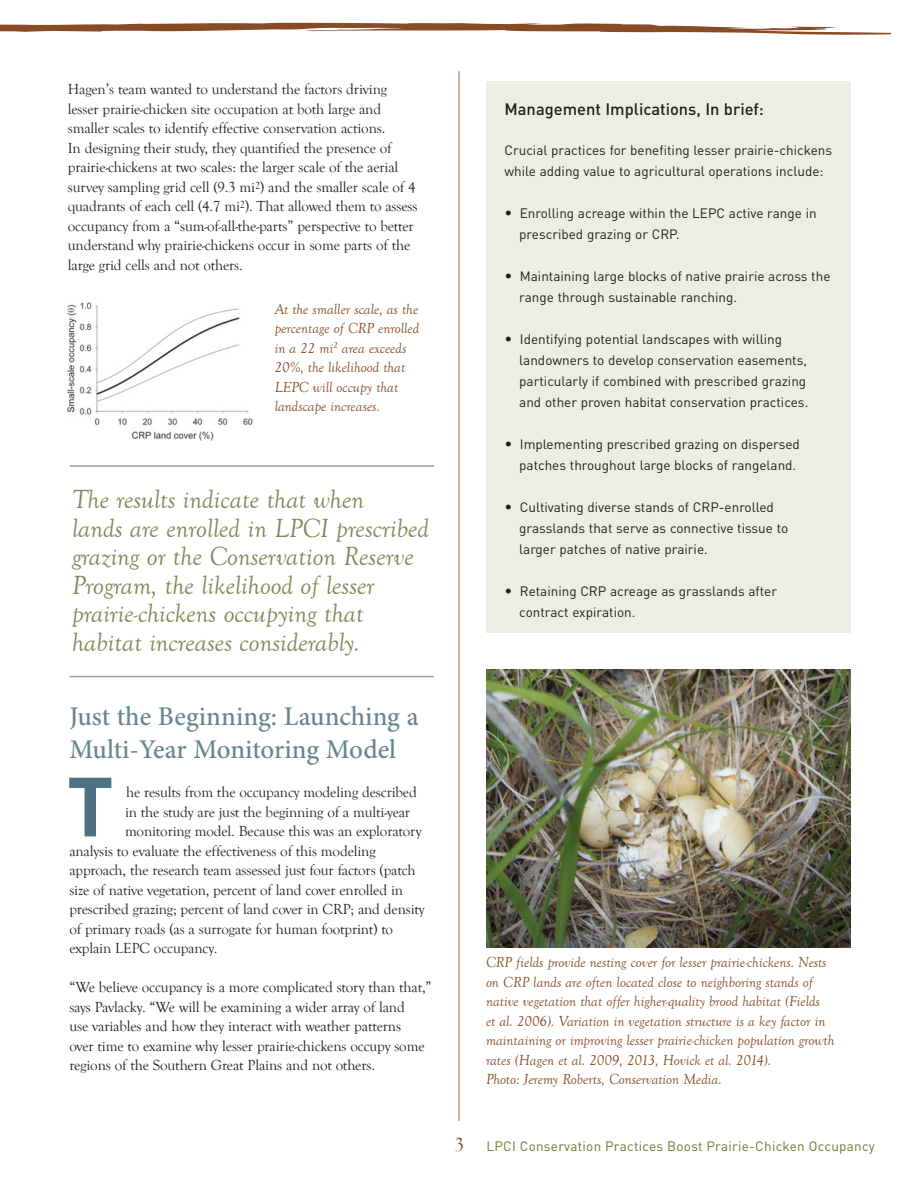
<style>
.page{position:relative;width:918px;height:1188px;background:#fff}
.page>*{position:absolute;margin:0;border:0;box-sizing:border-box;transform-origin:0 0}
.t1{font:700 82.5px "DIN";color:#4e7282}
.t2{font:italic 27px/28.5px "Goudy Old Style T";color:#7e8958}
.t3{font:500 27px/33px "Minion Pro";letter-spacing:-.005em;color:#658593}
.t4{font:500 16.5px "DIN";color:#231f20}
.t5{font:15px/19.5px "Goudy Old Style T";letter-spacing:-.01em;color:#231f20}
.t6{font:italic 15px/19.5px "Goudy Old Style T";color:#874b26}
.t7{font:13.5px/21px "DIN";color:#231f20}
.t8{font:13.5px "DIN";letter-spacing:.02em;color:#697c31}
.s1{font-size:15px}
.s2{font-family:"Goudy Old Style T";font-size:19.5px;color:#874b26}
</style>
<div class="page">
<hr style="left:458px;top:71px;width:2px;height:1050px;background:#bc987d">
<div style="left:486px;top:81px;width:365px;height:552px;background:#ecede3"></div>
<img style="left:486px;top:670px;width:364px;height:277px">
<svg style="left:0;top:23px;width:891px;height:12px"></svg>
<img style="left:67px;top:302px;width:186px;height:139px">
<hr style="left:70px;top:465px;width:364px;height:2px;background:#999b9e">
<hr style="left:69px;top:676px;width:365px;height:1px;background:#999b9e">
<p class="t5" style="left:68px;top:80px;width:351px">Hagen’s team wanted to understand the factors driving lesser prairie-chicken site occupation at both large and smaller scales to identify effective conservation actions.<br>In designing their study, they quantified the presence of prairie-chickens at two scales: the larger scale of the aerial survey sampling grid cell (9.3 mi<sup>2</sup>) and the smaller scale of 4 quadrants of each cell (4.7 mi<sup>2</sup>). That allowed them to assess occupancy from a “sum-of-all-the-parts” perspective to better understand why prairie-chickens occur in some parts of the large grid cells and not others.</p>
<p class="t6" style="left:275px;top:300px;width:146px">At the smaller scale, as the percentage of CRP enrolled in a 22 mi<sup>2</sup> area exceeds<br>20%, the likelihood that<br>LEPC will occupy that landscape increases.</p>
<h2 class="t2" style="left:72px;top:486px;width:359px">The results indicate that when<br>lands are enrolled in LPCI prescribed grazing or the Conservation Reserve Program, the likelihood of lesser prairie-chickens occupying that habitat increases considerably.</h2>
<h2 class="t3" style="left:69px;top:700px;width:351px">Just the Beginning: Launching a<br>Multi-Year Monitoring Model</h2>
<p class="t5" style="left:126px;top:783px;width:292px">he results from the occupancy modeling described</p>
<p class="t5" style="left:125px;top:803px;width:287px">in the study are just the beginning of a multi-year</p>
<p class="t5" style="left:125px;top:822px;width:298px">monitoring model. Because this was an exploratory</p>
<p class="t5" style="left:69px;top:842px;width:308px">analysis to evaluate the effectiveness of this modeling</p>
<p class="t5" style="left:69px;top:861px;width:348px">approach, the research team assessed just four factors (patch</p>
<p class="t5" style="left:69px;top:881px;width:335px">size of native vegetation, percent of land cover enrolled in</p>
<p class="t5" style="left:69px;top:900px;width:357px">prescribed grazing; percent of land cover in CRP; and density</p>
<p class="t5" style="left:69px;top:920px;width:325px">of primary roads (as a surrogate for human footprint) to</p>
<p class="t5" style="left:69px;top:939px;width:149px">explain LEPC occupancy.</p>
<p class="t5" style="left:69px;top:978px;width:364px">“We believe occupancy is a more complicated story than that,” says Pavlacky. “We will be examining a wider array of land<br>use variables and how they interact with weather patterns<br>over time to examine why lesser prairie-chickens occupy some regions of the Southern Great Plains and not others.</p>
<h1 class="t1" style="left:67px;top:753px;width:49px">T</h1>
<p class="t4" style="left:505px;top:98px;width:261px">Management Implications, In brief:</p>
<p class="t7" style="left:505px;top:139px;width:329px">Crucial practices for benefiting lesser prairie-chickens while adding value to agricultural operations include:</p>
<p class="t7" style="left:519px;top:202px;width:299px;text-indent:-15px"><span class="s1">•</span> Enrolling acreage within the LEPC active range in prescribed grazing or CRP.</p>
<p class="t7" style="left:519px;top:265px;width:313px;text-indent:-15px"><span class="s1">•</span> Maintaining large blocks of native prairie across the range through sustainable ranching.</p>
<p class="t7" style="left:519px;top:328px;width:291px;text-indent:-15px"><span class="s1">•</span> Identifying potential landscapes with willing landowners to develop conservation easements, particularly if combined with prescribed grazing and other proven habitat conservation practices.</p>
<p class="t7" style="left:505px;top:433px;width:297px;text-align:right"><span class="s1">•</span> Implementing prescribed grazing on dispersed patches throughout large blocks of rangeland.</p>
<p class="t7" style="left:519px;top:496px;width:270px;text-indent:-15px"><span class="s1">•</span> Cultivating diverse stands of CRP-enrolled grasslands that serve as connective tissue to larger patches of native prairie.</p>
<p class="t7" style="left:519px;top:580px;width:259px;text-indent:-15px"><span class="s1">•</span> Retaining CRP acreage as grasslands after contract expiration.</p>
<p class="t6" style="left:486px;top:953px;width:350px">CRP fields provide nesting cover for lesser prairie-chickens. Nests on CRP lands are often located close to neighboring stands of native vegetation that offer higher-quality brood habitat (Fields<br>et al. 2006). Variation in vegetation structure is a key factor in maintaining or improving lesser prairie-chicken population growth rates (Hagen et al. 2009, 2013, Hovick et al. 2014).<br>Photo: Jeremy Roberts, Conservation Media.</p>
<p class="t8" style="left:455px;top:1137px;width:422px"><span class="s2">3</span> LPCI Conservation Practices Boost Prairie-Chicken Occupancy</p>
</div>
